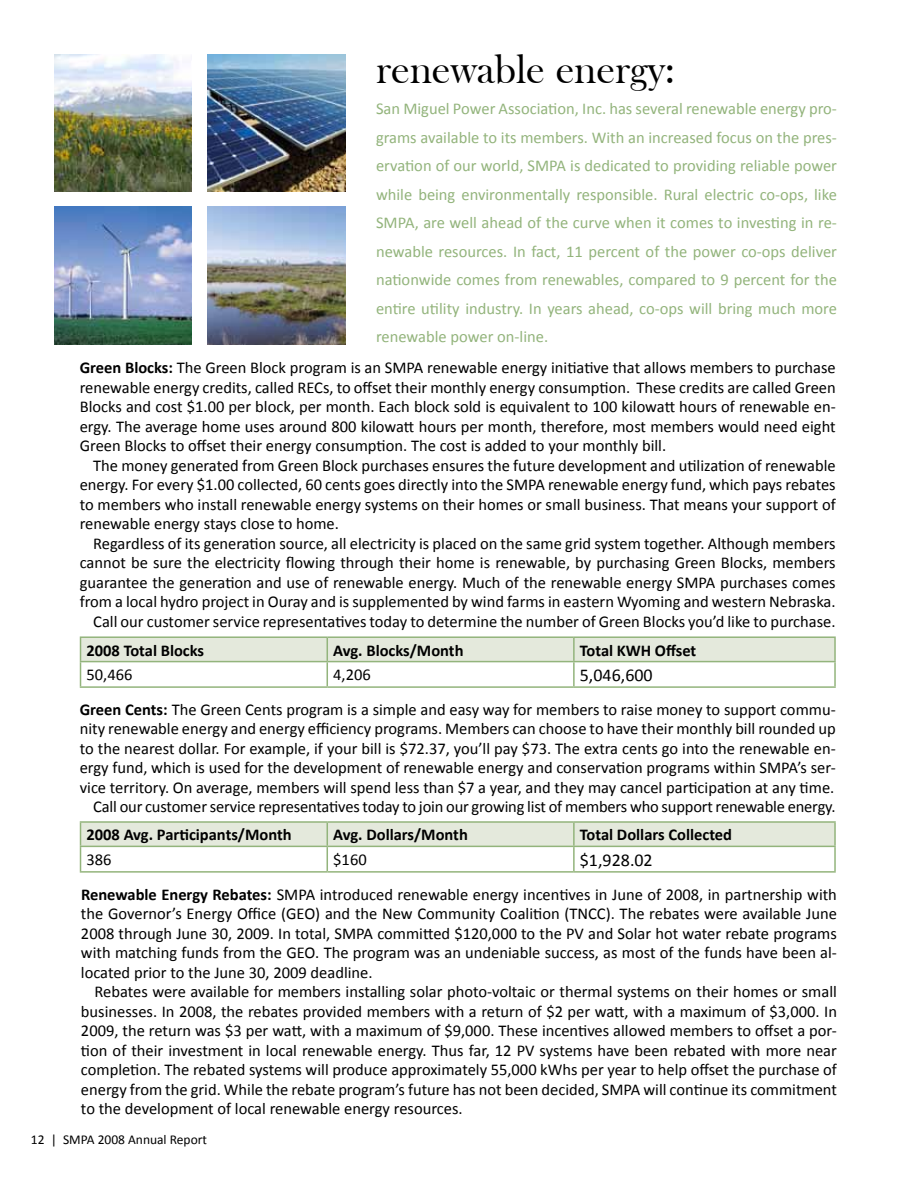
<style>
.page{position:relative;width:918px;height:1188px;background:#fff}
.page>*{position:absolute;margin:0;border:0;box-sizing:border-box;transform-origin:0 0}
.t1{font:42px "Bask Old Face";color:#000}
.t2{font:18px "Calibri";color:#000}
.t3{font:16.5px/19.5px "Calibri";color:#000;text-align:justify}
.t4{font:16.5px/28.5px "Calibri";color:#93b47c;text-align:justify}
.t5{font:700 16.5px "Calibri";color:#000}
.t6{font:13.5px "Calibri";color:#000}
.s1{font-weight:700}
</style>
<div class="page">
<img style="left:54px;top:207px;width:138px;height:138px">
<img style="left:207px;top:207px;width:138px;height:138px">
<img style="left:54px;top:54px;width:138px;height:138px">
<img style="left:207px;top:54px;width:138px;height:138px">
<hr style="left:80px;top:636px;width:247px;height:2px;background:#93b47c">
<hr style="left:327px;top:636px;width:247px;height:2px;background:#93b47c">
<hr style="left:574px;top:636px;width:262px;height:2px;background:#93b47c">
<hr style="left:834px;top:638px;width:2px;height:23px;background:#93b47c">
<svg style="left:80px;top:637px;width:755px;height:49px"></svg>
<hr style="left:574px;top:661px;width:262px;height:1px;background:#93b47c">
<hr style="left:573px;top:662px;width:2px;height:24px;background:#93b47c">
<hr style="left:834px;top:662px;width:2px;height:24px;background:#93b47c">
<hr style="left:80px;top:686px;width:247px;height:2px;background:#93b47c">
<hr style="left:327px;top:686px;width:247px;height:2px;background:#93b47c">
<hr style="left:574px;top:686px;width:262px;height:2px;background:#93b47c">
<hr style="left:80px;top:821px;width:247px;height:2px;background:#93b47c">
<hr style="left:327px;top:821px;width:247px;height:2px;background:#93b47c">
<hr style="left:574px;top:821px;width:262px;height:2px;background:#93b47c">
<hr style="left:834px;top:823px;width:2px;height:23px;background:#93b47c">
<svg style="left:80px;top:822px;width:755px;height:49px"></svg>
<hr style="left:574px;top:846px;width:262px;height:1px;background:#93b47c">
<hr style="left:573px;top:847px;width:2px;height:24px;background:#93b47c">
<hr style="left:834px;top:847px;width:2px;height:24px;background:#93b47c">
<hr style="left:80px;top:871px;width:247px;height:2px;background:#93b47c">
<hr style="left:327px;top:871px;width:247px;height:2px;background:#93b47c">
<hr style="left:574px;top:871px;width:262px;height:2px;background:#93b47c">
<h1 class="t1" style="left:376px;top:46px;width:300px">renewable energy:</h1>
<p class="t4" style="left:376px;top:94px;width:462px">San Miguel Power Association, Inc. has several renewable energy pro&shy;grams available to its members. With an increased focus on the pres&shy;ervation of our world, SMPA is dedicated to providing reliable power while being environmentally responsible. Rural electric co-ops, like SMPA, are well ahead of the curve when it comes to investi ng in re&shy;newable resources. In fact, 11 percent of the power co-ops deliver nationwide comes from renewables, compared to 9 percent for the enti re uti lity industry. In years ahead, co-ops will bring much more renewable power on-line.</p>
<p class="t3" style="left:80px;top:357px;width:758px"><span class="s1">Green Blocks:</span> The Green Block program is an SMPA renewable energy initiative that allows members to purchase renewable energy credits, called RECs, to offset their monthly energy consumption. These credits are called Green Blocks and cost $1.00 per block, per month. Each block sold is equivalent to 100 kilowatt hours of renewable en&shy;ergy. The average home uses around 800 kilowatt hours per month, therefore, most members would need eight Green Blocks to offset their energy consumption. The cost is added to your monthly bill.</p>
<p class="t3" style="left:80px;top:455px;width:757px;text-indent:14px">The money generated from Green Block purchases ensures the future development and utilization of renewable energy. For every $1.00 collected, 60 cents goes directly into the SMPA renewable energy fund, which pays rebates to members who install renewable energy systems on their homes or small business. That means your support of renewable energy stays close to home.</p>
<p class="t3" style="left:80px;top:533px;width:758px;text-align:right">Regardless of its generation source, all electricity is placed on the same grid system together. Although members cannot be sure the electricity flowing through their home is renewable, by purchasing Green Blocks, members guarantee the generation and use of renewable energy. Much of the renewable energy SMPA purchases comes from a local hydro project in Ouray and is supplemented by wind farms in eastern Wyoming and western Nebraska.<br>Call our customer service representatives today to determine the number of Green Blocks you’d like to purchase.</p>
<p class="t5" style="left:87px;top:640px;width:119px">2008 Total Blocks</p>
<p class="t5" style="left:333px;top:640px;width:132px">Avg. Blocks/Month</p>
<p class="t5" style="left:580px;top:640px;width:118px">Total KWH Offset</p>
<p class="t3" style="left:87px;top:664px;width:47px">50,466</p>
<p class="t3" style="left:333px;top:664px;width:39px">4,206</p>
<p class="t2" style="left:580px;top:664px;width:74px">5,046,600</p>
<p class="t3" style="left:80px;top:699px;width:758px;text-align:right"><span class="s1">Green Cents:</span> The Green Cents program is a simple and easy way for members to raise money to support commu&shy;nity renewable energy and energy efficiency programs. Members can choose to have their monthly bill rounded up to the nearest dollar. For example, if your bill is $72.37, you’ll pay $73. The extra cents go into the renewable en&shy;ergy fund, which is used for the development of renewable energy and conservation programs within SMPA’s ser&shy;vice territory. On average, members will spend less than $7 a year, and they may cancel participation at any ti me.<br>Call our customer service representatives today to join our growing list of members who support renewable energy.</p>
<p class="t5" style="left:87px;top:825px;width:207px">2008 Avg. Participants/Month</p>
<p class="t5" style="left:333px;top:825px;width:136px">Avg. Dollars/Month</p>
<p class="t5" style="left:580px;top:825px;width:154px">Total Dollars Collected</p>
<p class="t3" style="left:87px;top:849px;width:27px">386</p>
<p class="t3" style="left:333px;top:849px;width:35px">$160</p>
<p class="t2" style="left:580px;top:849px;width:74px">$1,928.02</p>
<p class="t3" style="left:81px;top:884px;width:757px"><span class="s1">Renewable Energy Rebates:</span> SMPA introduced renewable energy incentives in June of 2008, in partnership with the Governor’s Energy Office (GEO) and the New Community Coalition (TNCC). The rebates were available June 2008 through June 30, 2009. In total, SMPA committed $120,000 to the PV and Solar hot water rebate programs with matching funds from the GEO. The program was an undeniable success, as most of the funds have been al&shy;located prior to the June 30, 2009 deadline.</p>
<p class="t3" style="left:81px;top:981px;width:758px;text-indent:13px">Rebates were available for members installing solar photo-voltaic or thermal systems on their homes or small businesses. In 2008, the rebates provided members with a return of $2 per watt, with a maximum of $3,000. In 2009, the return was $3 per watt, with a maximum of $9,000. These incentives allowed members to offset a por&shy;tion of their investment in local renewable energy. Thus far, 12 PV systems have been rebated with more near completion. The rebated systems will produce approximately 55,000 kWhs per year to help offset the purchase of energy from the grid. While the rebate program’s future has not been decided, SMPA will conti nue its commitment to the development of local renewable energy resources.</p>
<p class="t6" style="left:31px;top:1131px;width:178px">12 | SMPA 2008 Annual Report</p>
</div>
